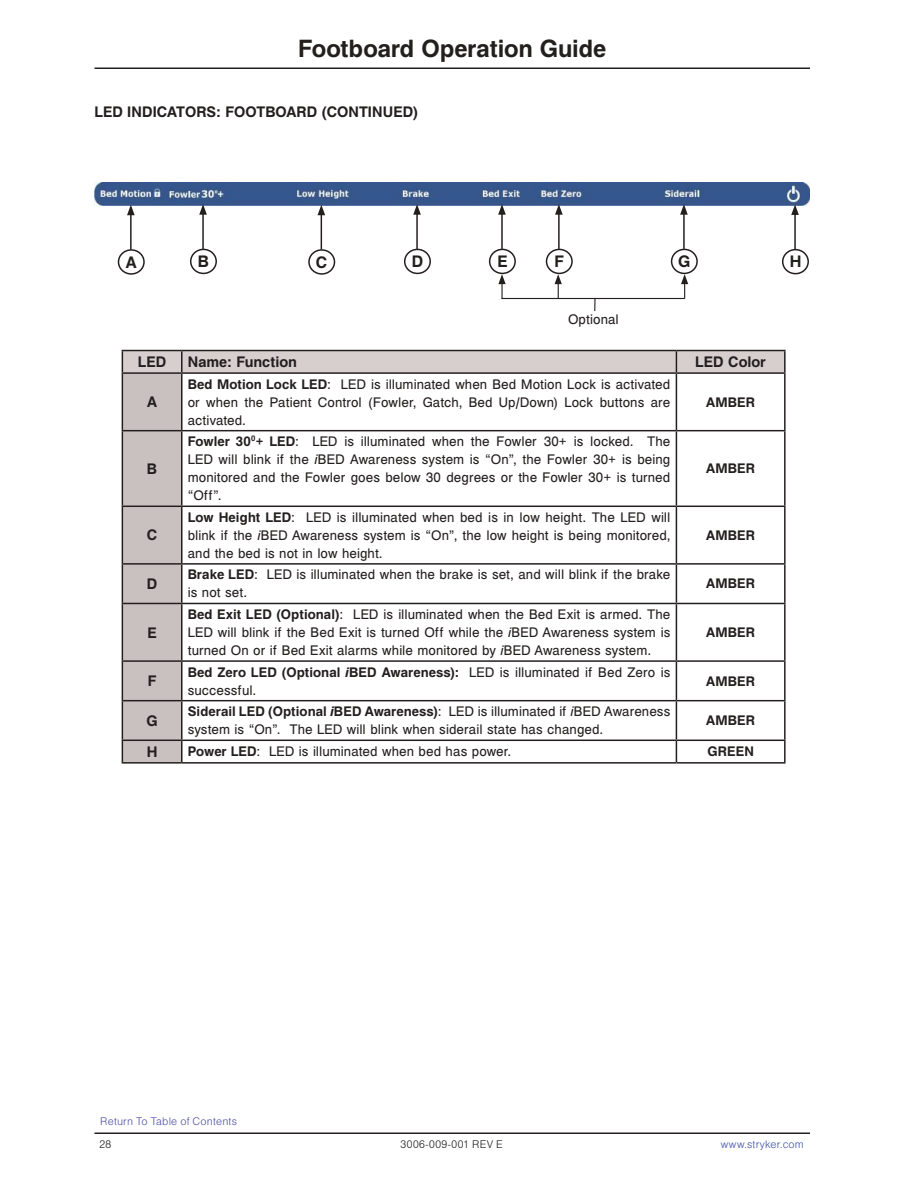
<style>
.page{position:relative;width:918px;height:1188px;background:#fff}
.page>*{position:absolute;margin:0;border:0;box-sizing:border-box;transform-origin:0 0}
.t1{font:700 27px "Helen Pro";letter-spacing:-.005em;color:#241f1f}
.t2{font:700 18px "Helen Pro";color:#241f1f}
.t3{font:700 16.5px "Helen Pro";letter-spacing:.005em;color:#241f1f}
.t4{font:15px/18px "Helen Pro";letter-spacing:.005em;color:#241f1f;text-align:justify}
.t5{font:700 15px "Helen Pro";letter-spacing:.015em;color:#241f1f}
.t6{font:300 12px "Helen Pro";letter-spacing:.01em;color:#4f52a5}
.t7{font:300 12px "Helen Pro";letter-spacing:.035em;color:#241f1f}
.t8{font:300 12px "Helen Pro";letter-spacing:.02em;color:#4252a5}
.s1{font-weight:700}
.s2{font-style:italic}
.s3{font-weight:700;font-style:italic}
</style>
<div class="page">
<hr style="left:94px;top:1132px;width:716px;height:2px;background:#241f1f">
<img style="left:94px;top:183px;width:716px;height:23px">
<div style="left:404px;top:249px;width:27px;height:25px;border:2px solid #241f1f;border-radius:50%"></div>
<hr style="left:416px;top:212px;width:2px;height:37px;background:#241f1f">
<svg style="left:413px;top:204px;width:8px;height:11px"></svg>
<div style="left:118px;top:249px;width:27px;height:26px;border:2px solid #241f1f;border-radius:50%"></div>
<hr style="left:130px;top:213px;width:2px;height:36px;background:#241f1f">
<svg style="left:127px;top:205px;width:8px;height:10px"></svg>
<div style="left:190px;top:249px;width:27px;height:25px;border:2px solid #241f1f;border-radius:50%"></div>
<hr style="left:202px;top:212px;width:2px;height:37px;background:#241f1f">
<svg style="left:199px;top:204px;width:8px;height:11px"></svg>
<div style="left:308px;top:249px;width:27px;height:26px;border:2px solid #241f1f;border-radius:50%"></div>
<hr style="left:321px;top:213px;width:1px;height:36px;background:#241f1f">
<svg style="left:318px;top:205px;width:7px;height:10px"></svg>
<div style="left:489px;top:249px;width:27px;height:25px;border:2px solid #241f1f;border-radius:50%"></div>
<hr style="left:501px;top:212px;width:2px;height:37px;background:#241f1f">
<svg style="left:498px;top:204px;width:8px;height:11px"></svg>
<div style="left:546px;top:249px;width:27px;height:25px;border:2px solid #241f1f;border-radius:50%"></div>
<hr style="left:558px;top:212px;width:2px;height:37px;background:#241f1f">
<svg style="left:555px;top:204px;width:8px;height:11px"></svg>
<div style="left:671px;top:249px;width:27px;height:25px;border:2px solid #241f1f;border-radius:50%"></div>
<hr style="left:683px;top:212px;width:2px;height:37px;background:#241f1f">
<svg style="left:680px;top:204px;width:8px;height:11px"></svg>
<div style="left:782px;top:249px;width:27px;height:25px;border:2px solid #241f1f;border-radius:50%"></div>
<hr style="left:794px;top:213px;width:2px;height:36px;background:#241f1f">
<svg style="left:791px;top:204px;width:8px;height:11px"></svg>
<hr style="left:94px;top:68px;width:716px;height:1px;background:#241f1f">
<hr style="left:122px;top:350px;width:60px;height:1px;background:#241f1f">
<hr style="left:182px;top:350px;width:494px;height:1px;background:#241f1f">
<hr style="left:676px;top:350px;width:110px;height:1px;background:#241f1f">
<hr style="left:784px;top:351px;width:2px;height:21px;background:#241f1f">
<hr style="left:676px;top:372px;width:110px;height:2px;background:#241f1f">
<hr style="left:784px;top:374px;width:2px;height:56px;background:#241f1f">
<hr style="left:676px;top:430px;width:110px;height:1px;background:#241f1f">
<hr style="left:784px;top:431px;width:2px;height:75px;background:#241f1f">
<hr style="left:676px;top:506px;width:110px;height:1px;background:#241f1f">
<hr style="left:784px;top:507px;width:2px;height:56px;background:#241f1f">
<hr style="left:676px;top:563px;width:110px;height:2px;background:#241f1f">
<hr style="left:784px;top:565px;width:2px;height:38px;background:#241f1f">
<hr style="left:676px;top:603px;width:110px;height:1px;background:#241f1f">
<hr style="left:784px;top:604px;width:2px;height:56px;background:#241f1f">
<hr style="left:676px;top:660px;width:110px;height:2px;background:#241f1f">
<hr style="left:784px;top:662px;width:2px;height:38px;background:#241f1f">
<hr style="left:676px;top:700px;width:110px;height:1px;background:#241f1f">
<hr style="left:784px;top:701px;width:2px;height:39px;background:#241f1f">
<hr style="left:676px;top:740px;width:110px;height:1px;background:#241f1f">
<svg style="left:122px;top:351px;width:663px;height:411px"></svg>
<hr style="left:784px;top:741px;width:2px;height:21px;background:#241f1f">
<hr style="left:122px;top:762px;width:60px;height:2px;background:#241f1f">
<hr style="left:182px;top:762px;width:494px;height:2px;background:#241f1f">
<hr style="left:676px;top:762px;width:110px;height:2px;background:#241f1f">
<svg style="left:555px;top:274px;width:7px;height:24px"></svg>
<svg style="left:498px;top:274px;width:8px;height:24px"></svg>
<svg style="left:681px;top:274px;width:7px;height:24px"></svg>
<hr style="left:501px;top:298px;width:184px;height:1px;background:#241f1f">
<svg style="left:594px;top:299px;width:2px;height:12px"></svg>
<h1 class="t1" style="left:298px;top:34px;width:310px">Footboard Operation Guide</h1>
<p class="t3" style="left:94px;top:103px;width:326px">LED INDICATORS: FOOTBOARD (CONTINUED)</p>
<p class="t2" style="left:126px;top:253px;width:12px">A</p>
<p class="t2" style="left:198px;top:252px;width:13px">B</p>
<p class="t2" style="left:316px;top:253px;width:13px">C</p>
<p class="t2" style="left:412px;top:252px;width:13px">D</p>
<p class="t2" style="left:497px;top:252px;width:12px">E</p>
<p class="t2" style="left:555px;top:252px;width:11px">F</p>
<p class="t2" style="left:678px;top:252px;width:14px">G</p>
<p class="t2" style="left:790px;top:252px;width:13px">H</p>
<p class="t4" style="left:568px;top:310px;width:52px">Optional</p>
<p class="t3" style="left:138px;top:353px;width:30px">LED</p>
<p class="t3" style="left:188px;top:353px;width:111px">Name: Function</p>
<p class="t3" style="left:695px;top:353px;width:72px">LED Color</p>
<p class="t3" style="left:147px;top:393px;width:11px">A</p>
<p class="t4" style="left:188px;top:375px;width:484px"><span class="s1">Bed Motion Lock LED</span>: LED is illuminated when Bed Motion Lock is activated or when the Patient Control (Fowler, Gatch, Bed Up/Down) Lock buttons are activated.</p>
<p class="t5" style="left:706px;top:394px;width:50px">AMBER</p>
<p class="t3" style="left:147px;top:460px;width:12px">B</p>
<p class="t3" style="left:147px;top:527px;width:12px">C</p>
<p class="t4" style="left:188px;top:432px;width:484px"><span class="s1">Fowler 30</span><sup>0</sup><span class="s1">+ LED</span>: LED is illuminated when the Fowler 30+ is locked. The LED will blink if the <span class="s2">i</span>BED Awareness system is “On”, the Fowler 30+ is being monitored and the Fowler goes below 30 degrees or the Fowler 30+ is turned “Off”.</p>
<p class="t4" style="left:188px;top:508px;width:484px"><span class="s1">Low Height LED</span>: LED is illuminated when bed is in low height. The LED will blink if the <span class="s2">i</span>BED Awareness system is “On”, the low height is being monitored, and the bed is not in low height.</p>
<p class="t5" style="left:706px;top:461px;width:50px">AMBER</p>
<p class="t5" style="left:706px;top:527px;width:50px">AMBER</p>
<p class="t3" style="left:147px;top:575px;width:12px">D</p>
<p class="t4" style="left:188px;top:566px;width:484px"><span class="s1">Brake LED</span>: LED is illuminated when the brake is set, and will blink if the brake is not set.</p>
<p class="t5" style="left:706px;top:576px;width:50px">AMBER</p>
<p class="t3" style="left:147px;top:624px;width:11px">E</p>
<p class="t4" style="left:188px;top:605px;width:484px"><span class="s1">Bed Exit LED (Optional)</span>: LED is illuminated when the Bed Exit is armed. The LED will blink if the Bed Exit is turned Off while the <span class="s2">i</span>BED Awareness system is turned On or if Bed Exit alarms while monitored by <span class="s2">i</span>BED Awareness system.</p>
<p class="t5" style="left:706px;top:624px;width:50px">AMBER</p>
<p class="t3" style="left:148px;top:672px;width:10px">F</p>
<p class="t4" style="left:188px;top:663px;width:484px"><span class="s1">Bed Zero LED (Optional</span> <span class="s3">i</span><span class="s1">BED Awareness):</span> LED is illuminated if Bed Zero is successful.</p>
<p class="t5" style="left:706px;top:673px;width:50px">AMBER</p>
<p class="t3" style="left:146px;top:712px;width:13px">G</p>
<p class="t4" style="left:188px;top:702px;width:484px"><span class="s1">Siderail LED (Optional</span> <span class="s3">i</span><span class="s1">BED Awareness)</span>: LED is illuminated if <span class="s2">i</span>BED Awareness system is “On”. The LED will blink when siderail state has changed.</p>
<p class="t5" style="left:706px;top:713px;width:50px">AMBER</p>
<p class="t3" style="left:147px;top:743px;width:12px">H</p>
<p class="t4" style="left:188px;top:743px;width:325px"><span class="s1">Power LED</span>: LED is illuminated when bed has power.</p>
<p class="t5" style="left:707px;top:744px;width:48px">GREEN</p>
<p class="t6" style="left:100px;top:1116px;width:138px">Return To Table of Contents</p>
<p class="t7" style="left:99px;top:1138px;width:13px">28</p>
<p class="t7" style="left:401px;top:1138px;width:104px">3006-009-001 REV E</p>
<p class="t8" style="left:721px;top:1138px;width:85px">www.stryker.com</p>
</div>
